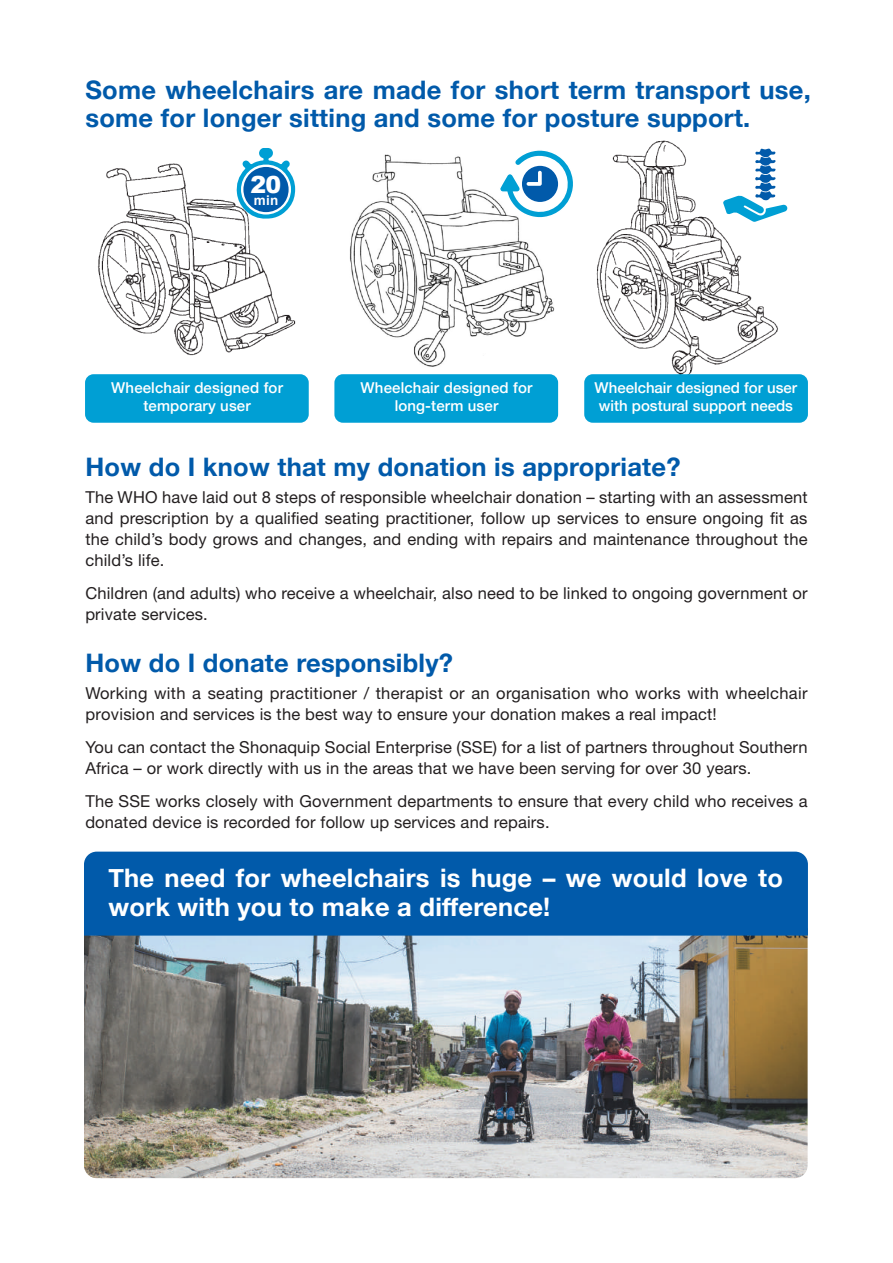
<style>
.page{position:relative;width:893px;height:1263px;background:#fff}
.page>*{position:absolute;margin:0;border:0;box-sizing:border-box;transform-origin:0 0}
.t1{font:700 25.5px/28.5px "Helvetica Neue";letter-spacing:.01em;color:#015aaa}
.t2{font:700 25.5px/28.5px "Helvetica Neue";letter-spacing:.01em;color:#fff}
.t3{font:900 23.55px "Arial";color:#fff}
.t4{font:16.5px/21px "Helvetica Neue";letter-spacing:.01em;color:#231f20}
.t5{font:500 15px/18px "Helvetica Neue";letter-spacing:.01em;color:#fff;text-align:center}
.t6{font:700 13.5px "Arial";color:#fff}
</style>
<div class="page">
<img style="left:85px;top:163px;width:224px;height:217px">
<img style="left:584px;top:140px;width:194px;height:240px">
<img style="left:350px;top:154px;width:209px;height:230px">
<svg style="left:236px;top:148px;width:59px;height:71px"></svg>
<div style="left:243px;top:167px;width:46px;height:45px;background:#015aaa;border-radius:50%"></div>
<svg style="left:497px;top:150px;width:76px;height:69px"></svg>
<svg style="left:723px;top:148px;width:65px;height:74px"></svg>
<div style="left:85px;top:374px;width:224px;height:49px;background:#009fd4;border-radius:9px"></div>
<div style="left:334px;top:374px;width:224px;height:49px;background:#009fd4;border-radius:9px"></div>
<div style="left:584px;top:374px;width:224px;height:49px;background:#009fd4;border-radius:9px"></div>
<img style="left:84px;top:935px;width:724px;height:243px">
<div style="left:84px;top:852px;width:724px;height:83px;background:#015aaa"></div>
<h1 class="t1" style="left:85px;top:76px;width:727px">Some wheelchairs are made for short term transport use, some for longer sitting and some for posture support.</h1>
<h2 class="t3" style="left:250px;top:168px;width:32px">20</h2>
<p class="t6" style="left:254px;top:191px;width:26px">min</p>
<p class="t5" style="left:111px;top:378px;width:173px">Wheelchair designed for temporary user</p>
<p class="t5" style="left:361px;top:378px;width:173px">Wheelchair designed for long-term user</p>
<p class="t5" style="left:595px;top:378px;width:204px;text-align:left">Wheelchair designed for user with postural support needs</p>
<h1 class="t1" style="left:85px;top:453px;width:597px">How do I know that my donation is appropriate?</h1>
<p class="t4" style="left:85px;top:486px;width:724px;text-align:justify">The WHO have laid out 8 steps of responsible wheelchair donation – starting with an assessment and prescription by a qualified seating practitioner, follow up services to ensure ongoing fit as the child’s body grows and changes, and ending with repairs and maintenance throughout the child’s life.</p>
<p class="t4" style="left:85px;top:582px;width:724px">Children (and adults) who receive a wheelchair, also need to be linked to ongoing government or private services.</p>
<h1 class="t1" style="left:85px;top:649px;width:369px">How do I donate responsibly?</h1>
<p class="t4" style="left:85px;top:683px;width:724px">Working with a seating practitioner / therapist or an organisation who works with wheelchair provision and services is the best way to ensure your donation makes a real impact!</p>
<p class="t4" style="left:85px;top:737px;width:724px">You can contact the Shonaquip Social Enterprise (SSE) for a list of partners throughout Southern<br>Africa – or work directly with us in the areas that we have been serving for over 30 years.</p>
<p class="t4" style="left:85px;top:791px;width:724px">The SSE works closely with Government departments to ensure that every child who receives a donated device is recorded for follow up services and repairs.</p>
<h1 class="t2" style="left:108px;top:864px;width:676px">The need for wheelchairs is huge – we would love to work with you to make a difference!</h1>
</div>
